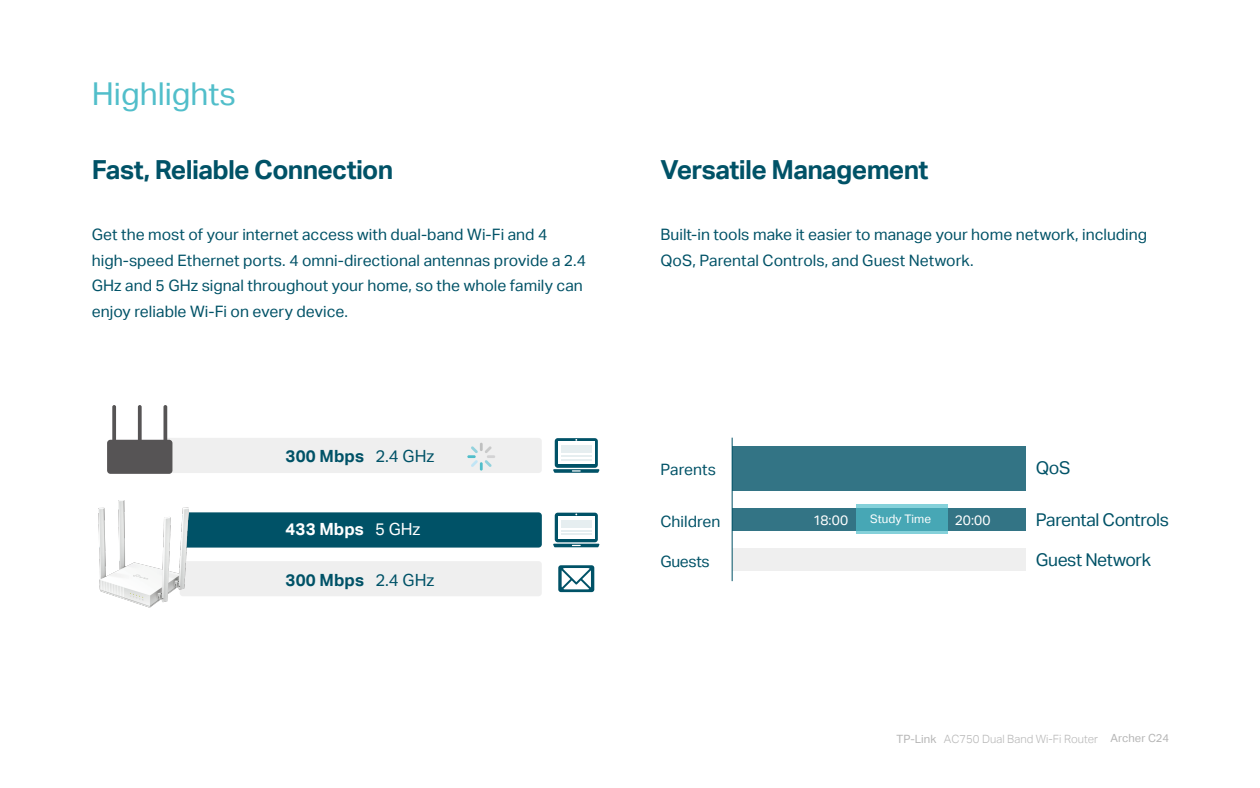
<style>
.page{position:relative;width:1260px;height:788px;background:#fff}
.page>*{position:absolute;margin:0;border:0;box-sizing:border-box;transform-origin:0 0}
.t1{font:31.5px "TP Link Aktiv Regular";color:#51beca}
.t2{font:26.25px "TP Link Aktiv Bold";letter-spacing:-.025em;color:#005267}
.t3{font:17.68px "TP Link Aktiv Regular";letter-spacing:-.025em;color:#005267}
.t4{font:16.8px "TP Link Aktiv Bold";letter-spacing:.005em;color:#005267}
.t5{font:16.8px "TP Link Aktiv Bold";letter-spacing:.005em;color:#fff}
.t6{font:15.75px/25.4px "TP Link Aktiv Regular";color:#005267}
.t7{font:15.66px "TP Link Aktiv Regular";color:#005267}
.t8{font:13.74px "TP Link Aktiv Regular";letter-spacing:.005em;color:#fff}
.t9{font:11.72px "TP Link Aktiv Regular";letter-spacing:.005em;color:#fff}
.t10{font:11.38px "TP Link Aktiv Light";color:#b5b5b5}
.s1{font-family:"TP Link Aktiv Regular";color:#fff}
.s2{font-family:"TP Link Aktiv Regular"}
.s3{font-family:"TP Link Aktiv Regular";font-size:11.2px}
</style>
<div class="page">
<div style="left:732px;top:445px;width:294px;height:45px;background:#337485"></div>
<div style="left:732px;top:548px;width:294px;height:22px;background:#efefef"></div>
<div style="left:732px;top:508px;width:294px;height:22px;background:#337485"></div>
<hr style="left:732px;top:437px;width:1px;height:144px;background:#005267">
<svg style="left:857px;top:504px;width:91px;height:29px;background:#53afbc"></svg>
<div style="left:180px;top:561px;width:362px;height:35px;background:#efefef;border-radius:3px"></div>
<div style="left:163px;top:438px;width:379px;height:35px;background:#efefef;border-radius:3px"></div>
<div style="left:183px;top:512px;width:359px;height:35px;background:#005267;border-radius:3px"></div>
<div style="left:107px;top:439px;width:65px;height:35px;background:#565455;border-radius:3px"></div>
<svg style="left:112px;top:405px;width:4px;height:38px"></svg>
<svg style="left:138px;top:405px;width:4px;height:38px"></svg>
<svg style="left:163px;top:405px;width:4px;height:38px"></svg>
<svg style="left:467px;top:442px;width:28px;height:28px"></svg>
<div style="left:555px;top:438px;width:43px;height:30px;background:#005267;border-radius:3px"></div>
<div style="left:558px;top:441px;width:37px;height:23px;background:#fff"></div>
<svg style="left:553px;top:469px;width:47px;height:3px"></svg>
<div style="left:561px;top:445px;width:30px;height:8px;background:#e6eef0"></div>
<hr style="left:561px;top:455px;width:30px;height:2px;background:#005267">
<hr style="left:561px;top:459px;width:30px;height:2px;background:#005267">
<div style="left:555px;top:512px;width:43px;height:30px;background:#005267;border-radius:3px"></div>
<svg style="left:558px;top:516px;width:37px;height:23px"></svg>
<svg style="left:553px;top:543px;width:47px;height:4px"></svg>
<div style="left:561px;top:519px;width:30px;height:8px;background:#e6eef0"></div>
<hr style="left:561px;top:529px;width:30px;height:2px;background:#005267">
<hr style="left:561px;top:533px;width:30px;height:2px;background:#005267">
<svg style="left:558px;top:565px;width:36px;height:27px"></svg>
<svg style="left:562px;top:568px;width:29px;height:21px"></svg>
<img style="left:98px;top:500px;width:90px;height:108px">
<h1 class="t1" style="left:92px;top:76px;width:146px">Highlights</h1>
<h2 class="t2" style="left:92px;top:154px;width:356px">Fast, Reliable Connection<span class="s1">ality.</span></h2>
<h2 class="t2" style="left:660px;top:154px;width:270px">Versatile Management</h2>
<p class="t6" style="left:92px;top:222px;width:496px">Get the most of your internet access with dual-band Wi-Fi and 4 high-speed Ethernet ports. 4 omni-directional antennas provide a 2.4<br>GHz and 5 GHz signal throughout your home, so the whole family can enjoy reliable Wi-Fi on every device.</p>
<p class="t4" style="left:286px;top:446px;width:150px">300 Mbps <span class="s2">2.4 GHz</span></p>
<p class="t5" style="left:286px;top:519px;width:136px">433 Mbps <span class="s2">5 GHz</span></p>
<p class="t4" style="left:286px;top:570px;width:150px">300 Mbps <span class="s2">2.4 GHz</span></p>
<p class="t6" style="left:660px;top:222px;width:488px">Built-in tools make it easier to manage your home network, including<br>QoS, Parental Controls, and Guest Network.</p>
<p class="t7" style="left:660px;top:460px;width:57px">Parents</p>
<p class="t3" style="left:1036px;top:457px;width:36px">QoS</p>
<p class="t7" style="left:660px;top:512px;width:62px">Children</p>
<p class="t8" style="left:813px;top:512px;width:37px">18:00</p>
<p class="t9" style="left:870px;top:512px;width:63px">Study Time</p>
<p class="t8" style="left:955px;top:512px;width:37px">20:00</p>
<p class="t3" style="left:1036px;top:509px;width:135px">Parental Controls</p>
<p class="t7" style="left:660px;top:552px;width:51px">Guests</p>
<p class="t3" style="left:1036px;top:549px;width:117px">Guest Network</p>
<p class="t10" style="left:897px;top:732px;width:274px"><span class="s2">TP-Link</span> AC750 Dual Band Wi-Fi Router <span class="s3">Archer C24</span></p>
</div>
